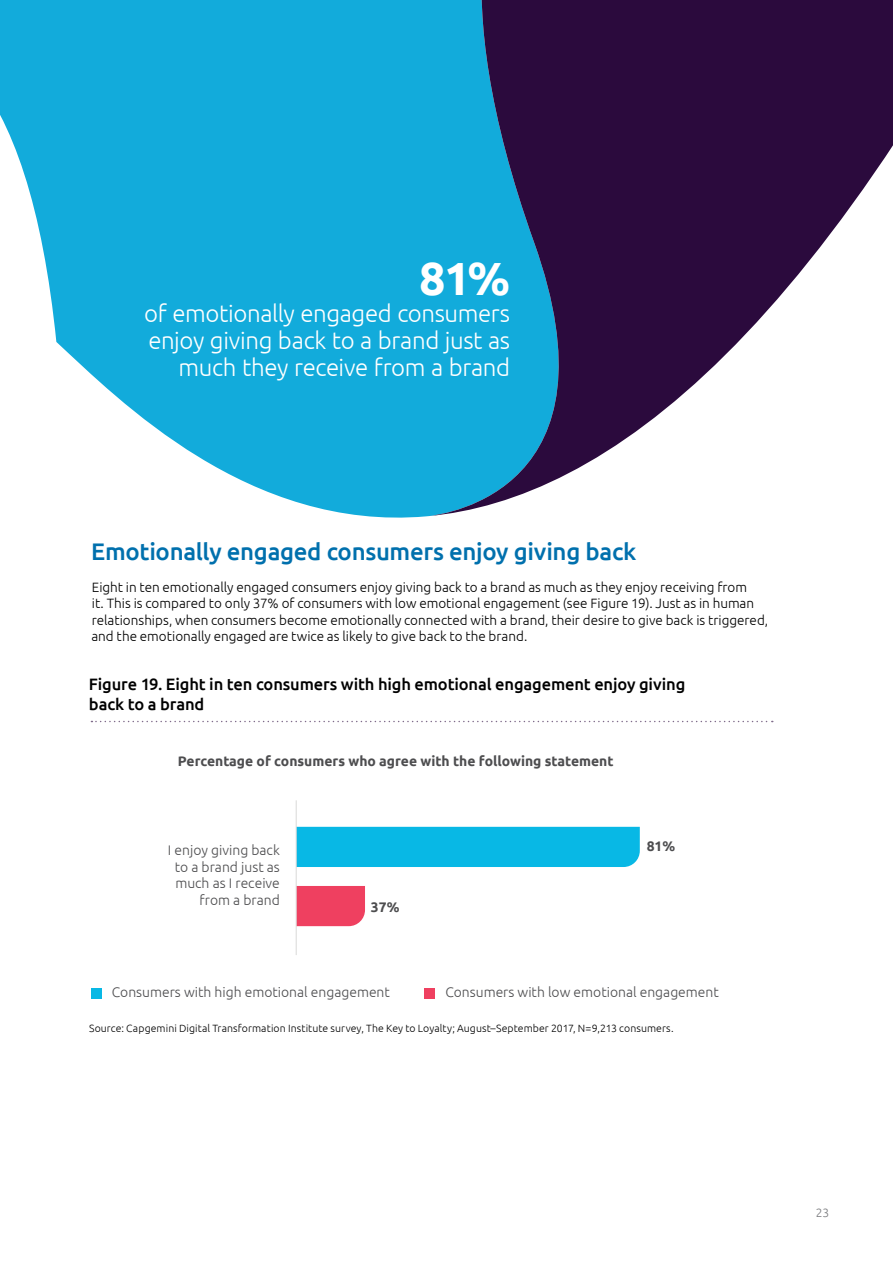
<style>
.page{position:relative;width:893px;height:1263px;background:#fff}
.page>*{position:absolute;margin:0;border:0;box-sizing:border-box;transform-origin:0 0}
.t1{font:700 46.5px "Ubuntu";color:#fff}
.t2{font:300 24px/27px "Ubuntu";letter-spacing:-.015em;color:#fff;text-align:right}
.t3{font:500 24px "Ubuntu";letter-spacing:-.015em;color:#0070ad}
.t4{font:500 16.5px/19.5px "Ubuntu";letter-spacing:-.01em;color:#000}
.t5{font:300 13.95px/16.6px "Ubuntu";color:#4d4d4f;text-align:right}
.t6{font:700 13.95px "Ubuntu";color:#4d4d4f}
.t7{font:300 13.5px/16.5px "Ubuntu";color:#000}
.t8{font:300 12px "Ubuntu";color:#77787b}
.t9{font:300 10.5px "Ubuntu";letter-spacing:.01em;color:#000}
</style>
<div class="page">
<svg style="left:0;top:0;width:429px;height:518px;fill:#12abdb"></svg>
<svg style="left:428px;top:0;width:465px;height:516px;fill:#2b0a3d"></svg>
<div style="left:297px;top:886px;width:68px;height:40px;background:#ef4060"></div>
<div style="left:297px;top:827px;width:343px;height:40px;background:#08b8e5"></div>
<div style="left:91px;top:988px;width:11px;height:11px;background:#08b8e5"></div>
<div style="left:424px;top:988px;width:11px;height:11px;background:#ef4060"></div>
<hr style="left:296px;top:800px;width:1px;height:155px;background:#d9d9d8">
<svg style="left:91px;top:721px;width:682px;height:1px"></svg>
<h1 class="t1" style="left:419px;top:250px;width:92px">81%</h1>
<h2 class="t2" style="left:144px;top:299px;width:367px">of emotionally engaged consumers enjoy giving back to a brand just as much they receive from a brand</h2>
<h2 class="t3" style="left:91px;top:536px;width:547px">Emotionally engaged consumers enjoy giving back</h2>
<p class="t7" style="left:91px;top:578px;width:678px">Eight in ten emotionally engaged consumers enjoy giving back to a brand as much as they enjoy receiving from<br>it. This is compared to only 37% of consumers with low emotional engagement (see Figure 19). Just as in human relationships, when consumers become emotionally connected with a brand, their desire to give back is triggered, and the emotionally engaged are twice as likely to give back to the brand.</p>
<p class="t4" style="left:89px;top:674px;width:598px">Figure 19. Eight in ten consumers with high emotional engagement enjoy giving back to a brand</p>
<p class="t6" style="left:178px;top:753px;width:437px">Percentage of consumers who agree with the following statement</p>
<p class="t5" style="left:168px;top:841px;width:113px">I enjoy giving back to a brand just as much as I receive from a brand</p>
<p class="t6" style="left:371px;top:898px;width:30px">37%</p>
<p class="t6" style="left:647px;top:837px;width:30px">81%</p>
<p class="t5" style="left:112px;top:983px;width:280px">Consumers with high emotional engagement</p>
<p class="t5" style="left:445px;top:983px;width:275px">Consumers with low emotional engagement</p>
<p class="t9" style="left:89px;top:1021px;width:586px">Source: Capgemini Digital Transformation Institute survey, The Key to Loyalty; August–September 2017, N=9,213 consumers.</p>
<p class="t8" style="left:816px;top:1205px;width:15px">23</p>
</div>
